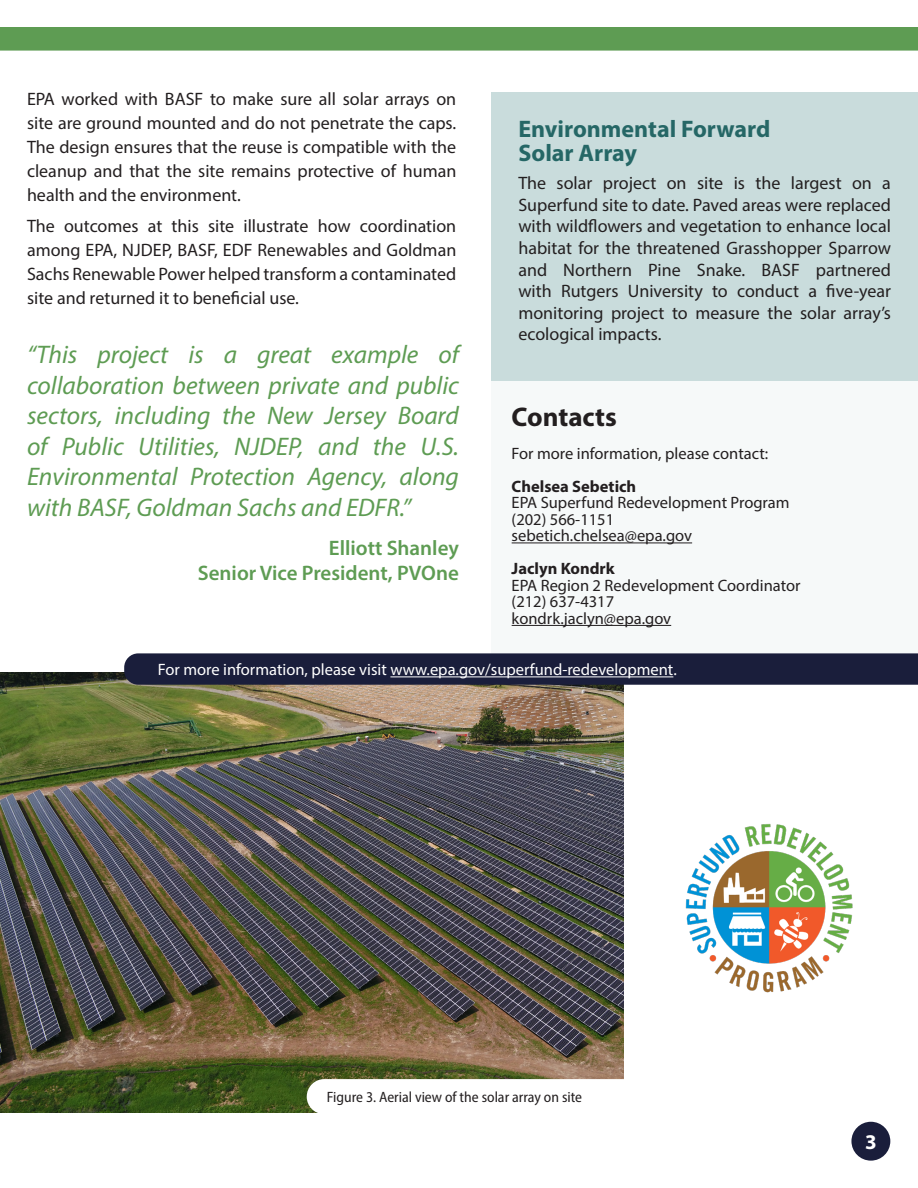
<style>
.page{position:relative;width:918px;height:1188px;background:#fff}
.page>*{position:absolute;margin:0;border:0;box-sizing:border-box;transform-origin:0 0}
.t1{font:700 27px "Myriad Pro";color:#231f20}
.t2{font:italic 25.5px/30.6px "Myriad Pro";color:#5e9c53;text-align:justify}
.t3{font:700 24px/24px "Myriad Pro";color:#256766}
.t4{font:600 21px "Myriad Pro";color:#5e9c53}
.t5{font:700 21px "Myriad Pro";color:#fff}
.t6{font:18px/24px "Myriad Pro";color:#231f20;text-align:justify}
.t7{font:16.5px "Myriad Pro";color:#231f20}
.t8{font:16.5px "Myriad Pro";color:#fff}
.t9{font:700 16.5px "Myriad Pro";color:#231f20}
.t10{font:semi-condensed 15px "Myriad Pro";color:#231f20}
</style>
<div class="page">
<div style="left:851px;top:1122px;width:39px;height:39px;background:#1a1e3b;border-radius:50%"></div>
<div style="left:0;top:27px;width:918px;height:24px;background:#5e9c53"></div>
<svg style="left:0;top:1112px;width:40px;height:1px"></svg>
<div style="left:491px;top:92px;width:427px;height:291px;background:#c9dcdc"></div>
<div style="left:491px;top:381px;width:427px;height:272px;background:#f6f9f9"></div>
<hr style="left:512px;top:543px;width:180px;height:1px;background:#231f20">
<hr style="left:512px;top:625px;width:159px;height:1px;background:#231f20">
<img style="left:0;top:672px;width:624px;height:440px">
<svg style="left:124px;top:653px;width:794px;height:32px;background:#1f233f"></svg>
<hr style="left:390px;top:676px;width:283px;height:1px;background:#fff">
<div style="left:307px;top:1079px;width:369px;height:35px;background:#fff;border-radius:18px"></div>
<img style="left:685px;top:823px;width:168px;height:170px">
<p class="t6" style="left:27px;top:87px;width:431px">EPA worked with BASF to make sure all solar arrays on site are ground mounted and do not penetrate the caps.<br>The design ensures that the reuse is compatible with the cleanup and that the site remains protective of human health and the environment.</p>
<p class="t6" style="left:27px;top:214px;width:431px">The outcomes at this site illustrate how coordination among EPA, NJDEP, BASF, EDF Renewables and Goldman Sachs Renewable Power helped transform a contaminated site and returned it to beneficial use.</p>
<p class="t2" style="left:27px;top:339px;width:434px">“This project is a great example of collaboration between private and public sectors, including the New Jersey Board of Public Utilities, NJDEP, and the U.S.<br>Environmental Protection Agency, along with BASF, Goldman Sachs and EDFR.”</p>
<p class="t4" style="left:329px;top:534px;width:132px">Elliott Shanley</p>
<p class="t4" style="left:198px;top:559px;width:263px">Senior Vice President, PVOne</p>
<p class="t3" style="left:518px;top:116px;width:254px">Environmental Forward<br>Solar Array</p>
<p class="t6" style="left:518px;top:172px;width:374px;line-height:21.6px">The solar project on site is the largest on a Superfund site to date. Paved areas were replaced with wildflowers and vegetation to enhance local habitat for the threatened Grasshopper Sparrow and Northern Pine Snake. BASF partnered with Rutgers University to conduct a five-year monitoring project to measure the solar array’s ecological impacts.</p>
<p class="t1" style="left:512px;top:399px;width:107px">Contacts</p>
<p class="t7" style="left:512px;top:443px;width:258px">For more information, please contact:</p>
<p class="t9" style="left:512px;top:475px;width:126px">Chelsea Sebetich</p>
<p class="t7" style="left:512px;top:493px;width:279px">EPA Superfund Redevelopment Program</p>
<p class="t7" style="left:512px;top:509px;width:104px">(202) 566-1151</p>
<p class="t7" style="left:512px;top:526px;width:182px">sebetich.chelsea@epa.gov</p>
<p class="t9" style="left:512px;top:558px;width:105px">Jaclyn Kondrk</p>
<p class="t7" style="left:512px;top:575px;width:290px">EPA Region 2 Redevelopment Coordinator</p>
<p class="t7" style="left:512px;top:592px;width:104px">(212) 637-4317</p>
<p class="t7" style="left:512px;top:608px;width:161px">kondrk.jaclyn@epa.gov</p>
<p class="t8" style="left:158px;top:660px;width:520px">For more information, please visit www.epa.gov/superfund-redevelopment.</p>
<p class="t10" style="left:327px;top:1088px;width:257px">Figure 3. Aerial view of the solar array on site</p>
<p class="t5" style="left:865px;top:1128px;width:13px">3</p>
</div>
